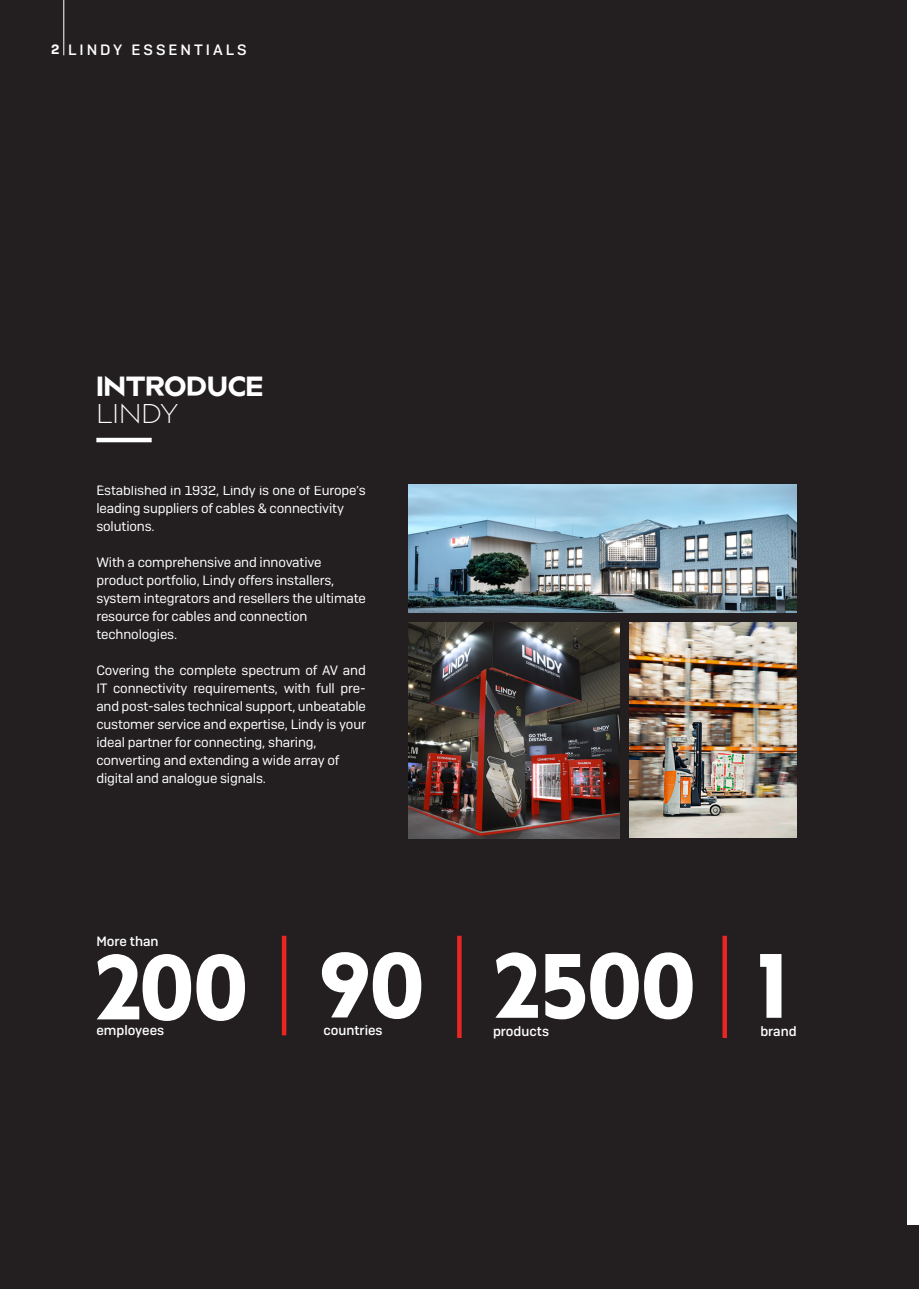
<style>
.page{position:relative;width:919px;height:1289px;background:#fff}
.page>*{position:absolute;margin:0;border:0;box-sizing:border-box;transform-origin:0 0}
.t1{font:90px "billcorplin super";color:#fff}
.Head-1{font:27px/27px "billcorplin super";letter-spacing:.01em;color:#fff}
.Head-1-2{font:500 15px "Camber";letter-spacing:.2em;color:#fff}
.t2{font:13.5px/18px "Camber";letter-spacing:-.01em;color:#fff}
.t3{font:500 13.5px "Camber";color:#fff}
.Bullets{font:600 13.5px "Camber";color:#fff}
.s1{font-family:"billcorplin";font-weight:300}
</style>
<div class="page">
<div style="left:0;top:0;width:906px;height:1288px;background:#231f20"></div>
<div style="left:906px;top:1225px;width:12px;height:63px;background:#231f20"></div>
<hr style="left:63px;top:0;width:1px;height:55px;background:#fff">
<hr style="left:96px;top:438px;width:56px;height:4px;background:#fff">
<hr style="left:282px;top:935px;width:4px;height:100px;background:#e72621">
<svg style="left:457px;top:935px;width:4px;height:103px"></svg>
<div style="left:722px;top:935px;width:5px;height:103px;background:#e72621"></div>
<img style="left:409px;top:485px;width:387px;height:127px">
<img style="left:409px;top:622px;width:210px;height:216px">
<img style="left:629px;top:622px;width:167px;height:215px">
<p class="Bullets" style="left:51px;top:40px;width:10px">2</p>
<p class="Head-1-2" style="left:68px;top:40px;width:180px">LINDY ESSENTIALS</p>
<p class="Head-1" style="left:96px;top:373px;width:168px">INTRODUCE<br><span class="s1">LINDY</span></p>
<p class="t2" style="left:96px;top:481px;width:271px">Established in 1932, Lindy is one of Europe’s leading suppliers of cables &amp; connectivity</p>
<p class="t2" style="left:96px;top:517px;width:60px">solutions.</p>
<p class="t2" style="left:96px;top:553px;width:227px">With a comprehensive and innovative</p>
<p class="t2" style="left:96px;top:571px;width:239px">product portfolio, Lindy offers installers,</p>
<p class="t2" style="left:96px;top:589px;width:271px">system integrators and resellers the ultimate resource for cables and connection</p>
<p class="t2" style="left:96px;top:625px;width:82px">technologies.</p>
<p class="t2" style="left:96px;top:661px;width:271px;text-align:justify">Covering the complete spectrum of AV and IT connectivity requirements, with full pre&shy;and post-sales technical support, unbeatable customer service and expertise, Lindy is your ideal partner for connecting, sharing,</p>
<p class="t2" style="left:96px;top:751px;width:244px">converting and extending a wide array of</p>
<p class="t2" style="left:96px;top:769px;width:171px">digital and analogue signals.</p>
<p class="t3" style="left:96px;top:933px;width:64px">More than</p>
<p class="t1" style="left:96px;top:923px;width:153px">200</p>
<p class="t3" style="left:96px;top:1022px;width:69px">employees</p>
<p class="t1" style="left:320px;top:921px;width:105px">90</p>
<p class="t3" style="left:323px;top:1022px;width:61px">countries</p>
<p class="t3" style="left:760px;top:1023px;width:38px">brand</p>
<p class="t1" style="left:495px;top:922px;width:202px">2500</p>
<p class="t1" style="left:757px;top:922px;width:31px">1</p>
<p class="t3" style="left:493px;top:1023px;width:58px">products</p>
</div>
